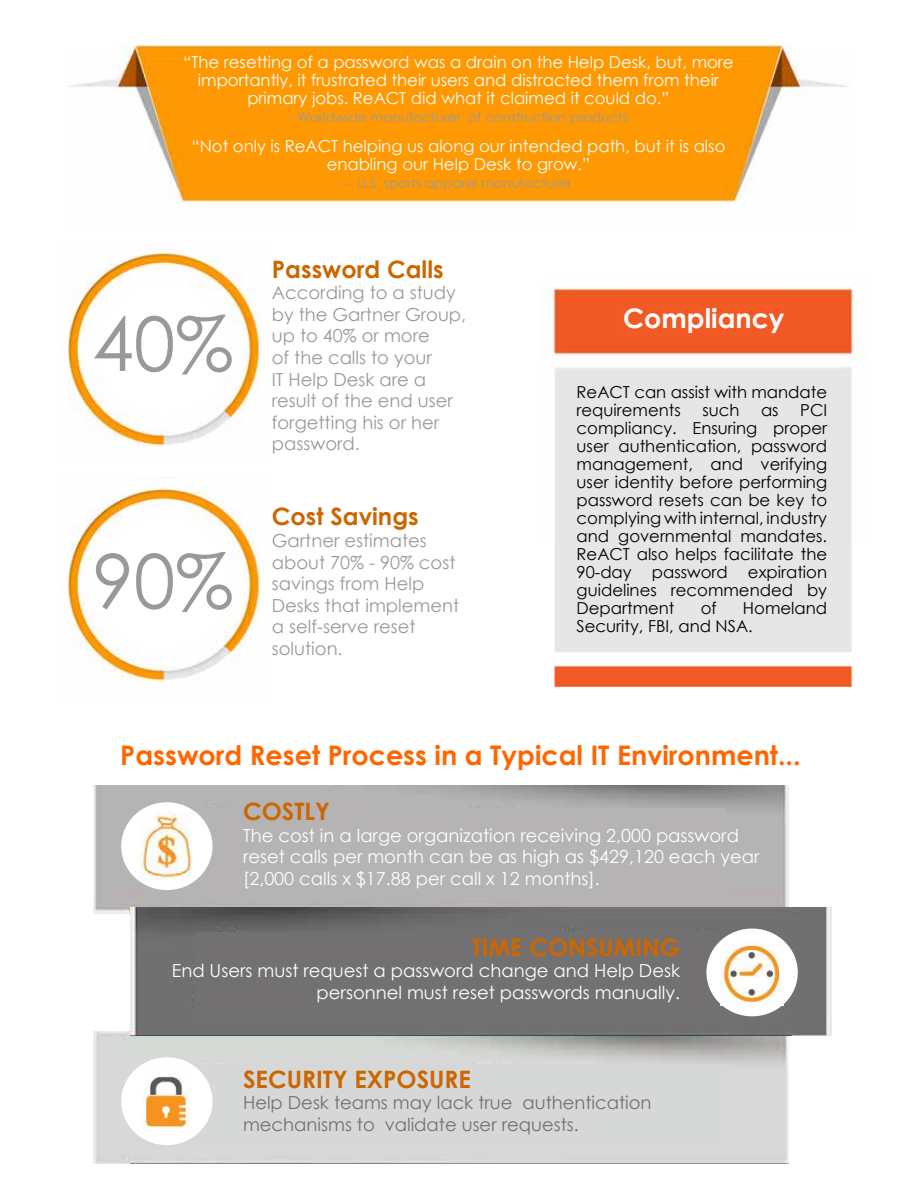
<style>
.page{position:relative;width:918px;height:1188px;background:#fff}
.page>*{position:absolute;margin:0;border:0;box-sizing:border-box;transform-origin:0 0}
.t1{font:75px "Century Gothic";color:#999}
.t2{font:700 27px "Century Gothic";color:#f60}
.t3{font:700 27px "Century Gothic";color:#fff}
.t4{font:700 24px "Century Gothic";color:#c60}
.t5{font:18px/21.6px "Century Gothic";color:#999}
.t6{font:18px/21.6px "Century Gothic";color:#fff}
.t7{font:18px/21.6px "Century Gothic";color:#727071}
.t8{font:16.5px/18px "Century Gothic";color:#000}
.t9{font:16.5px/18px "Century Gothic";color:#fff;text-align:center}
.t10{font:13.5px "Century Gothic";color:#999}
</style>
<div class="page">
<img style="left:70px;top:45px;width:780px;height:160px">
<img style="left:66px;top:251px;width:195px;height:196px">
<img style="left:66px;top:487px;width:195px;height:195px">
<div style="left:100px;top:285px;width:128px;height:128px;background:#fff;border-radius:50%"></div>
<div style="left:99px;top:519px;width:128px;height:128px;background:#fff;border-radius:50%"></div>
<img style="left:93px;top:786px;width:696px;height:128px">
<img style="left:93px;top:1032px;width:696px;height:132px">
<img style="left:131px;top:907px;width:700px;height:128px">
<div style="left:146px;top:808px;width:579px;height:92px;background:#b5b3b4"></div>
<div style="left:283px;top:791px;width:91px;height:24px;background:#b5b3b4"></div>
<div style="left:196px;top:933px;width:589px;height:85px;background:#727071"></div>
<div style="left:138px;top:1064px;width:587px;height:86px;background:#d6d8d7"></div>
<div style="left:121px;top:802px;width:92px;height:88px;background:#fff;border-radius:50%"></div>
<div style="left:706px;top:929px;width:92px;height:87px;background:#fff;border-radius:50%"></div>
<div style="left:121px;top:1057px;width:92px;height:88px;background:#fff;border-radius:50%"></div>
<img style="left:720px;top:942px;width:64px;height:63px">
<img style="left:141px;top:812px;width:50px;height:68px">
<img style="left:143px;top:1076px;width:47px;height:53px">
<img style="left:549px;top:288px;width:310px;height:257px">
<div style="left:615px;top:299px;width:172px;height:42px;background:#f15a25"></div>
<img style="left:554px;top:545px;width:299px;height:143px">
<div style="left:588px;top:395px;width:226px;height:225px;background:#e6e6e6"></div>
<p class="t9" style="left:183px;top:53px;width:552px">“The resetting of a password was a drain on the Help Desk, but, more importantly, it frustrated their users and distracted them from their primary jobs. ReACT did what it claimed it could do.”</p>
<p class="t10" style="left:289px;top:107px;width:341px">- Worldwide manufacturer of construction products</p>
<p class="t9" style="left:191px;top:136px;width:536px">“Not only is ReACT helping us along our intended path, but it is also enabling our Help Desk to grow.”</p>
<p class="t10" style="left:345px;top:173px;width:227px">- U.S. sports apparel manufacturer</p>
<h1 class="t1" style="left:92px;top:291px;width:143px">40%</h1>
<h1 class="t1" style="left:92px;top:529px;width:143px">90%</h1>
<h3 class="t4" style="left:272px;top:251px;width:173px">Password Calls</h3>
<p class="t5" style="left:272px;top:282px;width:196px">According to a study by the Gartner Group, up to 40% or more<br>of the calls to your<br>IT Help Desk are a result of the end user forgetting his or her password.</p>
<h3 class="t4" style="left:272px;top:498px;width:148px">Cost Savings</h3>
<p class="t5" style="left:272px;top:529px;width:189px">Gartner estimates about 70% - 90% cost savings from Help<br>Desks that implement a self-serve reset solution.</p>
<h2 class="t3" style="left:623px;top:298px;width:163px">Compliancy</h2>
<p class="t8" style="left:577px;top:382px;width:252px">ReACT can assist with mandate requirements</p>
<p class="t8" style="left:577px;top:400px;width:252px;text-align:justify;text-indent:224px">PCI compliancy. Ensuring proper user authentication, password management, and verifying user identity before performing password resets can be key to complying with internal, industry and governmental mandates.<br>ReACT also helps facilitate the 90-day password expiration guidelines recommended by Department</p>
<p class="t8" style="left:702px;top:400px;width:39px">such</p>
<p class="t8" style="left:761px;top:400px;width:19px">as</p>
<p class="t8" style="left:701px;top:598px;width:17px">of</p>
<p class="t8" style="left:577px;top:598px;width:252px;text-indent:166px">Homeland<br>Security, FBI, and NSA.</p>
<h2 class="t2" style="left:120px;top:734px;width:682px">Password Reset Process in a Typical IT Environment...</h2>
<h3 class="t4" style="left:243px;top:793px;width:88px">COSTLY</h3>
<p class="t6" style="left:243px;top:824px;width:518px">The cost in a large organization receiving 2,000 password reset calls per month can be as high as $429,120 each year [2,000 calls x $17.88 per call x 12 months].</p>
<h3 class="t4" style="left:472px;top:929px;width:210px">TIME CONSUMING</h3>
<p class="t6" style="left:172px;top:960px;width:510px;text-align:right">End Users must request a password change and Help Desk personnel must reset passwords manually.</p>
<h3 class="t4" style="left:243px;top:1061px;width:230px">SECURITY EXPOSURE</h3>
<p class="t7" style="left:243px;top:1092px;width:410px">Help Desk teams may lack true authentication mechanisms to validate user requests.</p>
</div>
